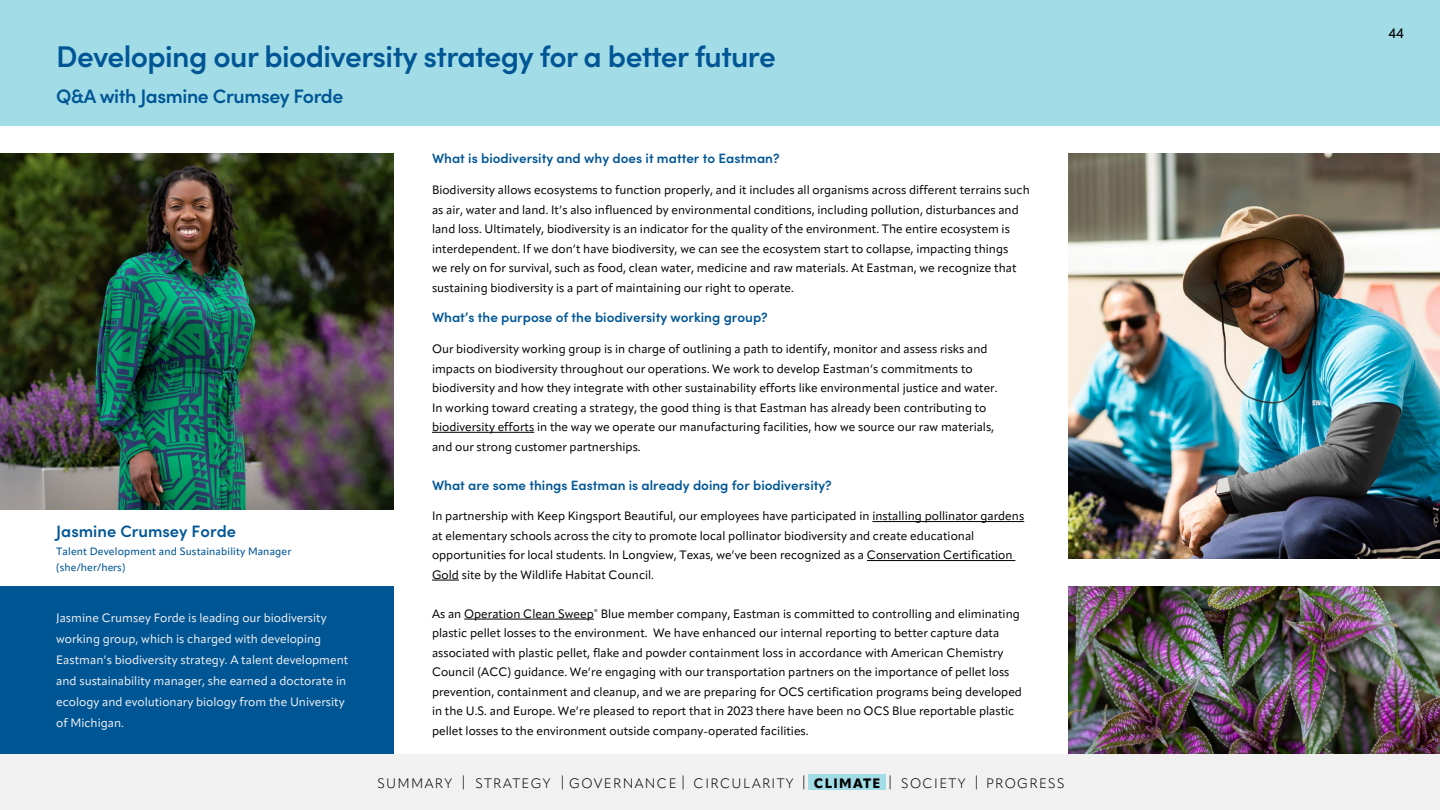
<style>
.page{position:relative;width:1440px;height:810px;background:#fff}
.page>*{position:absolute;margin:0;border:0;box-sizing:border-box;transform-origin:0 0}
.t1{font:600 30px "Sofia Pro";letter-spacing:-.02em;color:#005695}
.t2{font:600 19.5px "Sofia Pro";letter-spacing:-.02em;color:#005695}
.t3{font:600 16.5px "Sofia Pro";color:#005695}
.t4{font:600 13.5px "Sofia Pro";color:#005695}
.t5{font:300 13.5px "Apparat";letter-spacing:.1em;color:#000}
.t6{font:500 13.5px "Apparat";color:#000}
.t7{font:12px/19.5px "Apparat";color:#000}
.t8{font:12px/21px "Apparat";color:#f1f1f2}
.t9{font:500 10.5px/16.5px "Apparat";letter-spacing:.01em;color:#005695}
.s1{font-weight:800}
</style>
<div class="page">
<div style="left:0;top:754px;width:1440px;height:56px;background:#f1f1f2"></div>
<div style="left:808px;top:774px;width:78px;height:16px;background:#a2dce6"></div>
<div style="left:0;top:0;width:1440px;height:126px;background:#a2dce6"></div>
<img style="left:0;top:153px;width:394px;height:356px">
<div style="left:0;top:586px;width:394px;height:168px;background:#005695"></div>
<hr style="left:432px;top:432px;width:102px;height:1px;background:#000">
<hr style="left:872px;top:521px;width:152px;height:1px;background:#000">
<hr style="left:867px;top:560px;width:148px;height:1px;background:#000">
<svg style="left:432px;top:580px;width:27px;height:1px"></svg>
<hr style="left:464px;top:619px;width:130px;height:1px;background:#000">
<img style="left:1069px;top:586px;width:371px;height:168px">
<img style="left:1069px;top:153px;width:371px;height:406px">
<h1 class="t1" style="left:56px;top:34px;width:721px">Developing our biodiversity strategy for a better future</h1>
<h2 class="t2" style="left:56px;top:82px;width:289px">Q&amp;A with Jasmine Crumsey Forde</h2>
<h3 class="t3" style="left:56px;top:518px;width:181px">Jasmine Crumsey Forde</h3>
<p class="t9" style="left:56px;top:543px;width:237px">Talent Development and Sustainability Manager (she/her/hers)</p>
<p class="t8" style="left:56px;top:608px;width:294px">Jasmine Crumsey Forde is leading our biodiversity working group, which is charged with developing Eastman’s biodiversity strategy. A talent development and sustainability manager, she earned a doctorate in ecology and evolutionary biology from the University of Michigan.</p>
<p class="t4" style="left:432px;top:148px;width:349px">What is biodiversity and why does it matter to Eastman?</p>
<p class="t7" style="left:432px;top:180px;width:599px">Biodiversity allows ecosystems to function properly, and it includes all organisms across different terrains such as air, water and land. It’s also influenced by environmental conditions, including pollution, disturbances and land loss. Ultimately, biodiversity is an indicator for the quality of the environment. The entire ecosystem is interdependent. If we don’t have biodiversity, we can see the ecosystem start to collapse, impacting things<br>we rely on for survival, such as food, clean water, medicine and raw materials. At Eastman, we recognize that sustaining biodiversity is a part of maintaining our right to operate.</p>
<p class="t4" style="left:432px;top:307px;width:337px">What’s the purpose of the biodiversity working group?</p>
<p class="t7" style="left:432px;top:339px;width:567px">Our biodiversity working group is in charge of outlining a path to identify, monitor and assess risks and impacts on biodiversity throughout our operations. We work to develop Eastman’s commitments to biodiversity and how they integrate with other sustainability efforts like environmental justice and water.<br>In working toward creating a strategy, the good thing is that Eastman has already been contributing to biodiversity efforts in the way we operate our manufacturing facilities, how we source our raw materials, and our strong customer partnerships.</p>
<p class="t4" style="left:432px;top:475px;width:401px">What are some things Eastman is already doing for biodiversity?</p>
<p class="t7" style="left:432px;top:506px;width:594px">In partnership with Keep Kingsport Beautiful, our employees have participated in installing pollinator gardens at elementary schools across the city to promote local pollinator biodiversity and create educational opportunities for local students. In Longview, Texas, we’ve been recognized as a Conservation Certification Gold site by the Wildlife Habitat Council.</p>
<p class="t7" style="left:432px;top:604px;width:592px">As an Operation Clean Sweep<sup>®</sup> Blue member company, Eastman is committed to controlling and eliminating plastic pellet losses to the environment. We have enhanced our internal reporting to better capture data associated with plastic pellet, flake and powder containment loss in accordance with American Chemistry Council (ACC) guidance. We’re engaging with our transportation partners on the importance of pellet loss prevention, containment and cleanup, and we are preparing for OCS certification programs being developed in the U.S. and Europe. We’re pleased to report that in 2023 there have been no OCS Blue reportable plastic pellet losses to the environment outside company-operated facilities.</p>
<p class="t5" style="left:377px;top:775px;width:689px">SUMMARY | STRATEGY | GOVERNANCE | CIRCULARITY | <span class="s1">CLIMATE</span> | SOCIETY | PROGRESS</p>
<p class="t6" style="left:1389px;top:25px;width:16px">44</p>
</div>
